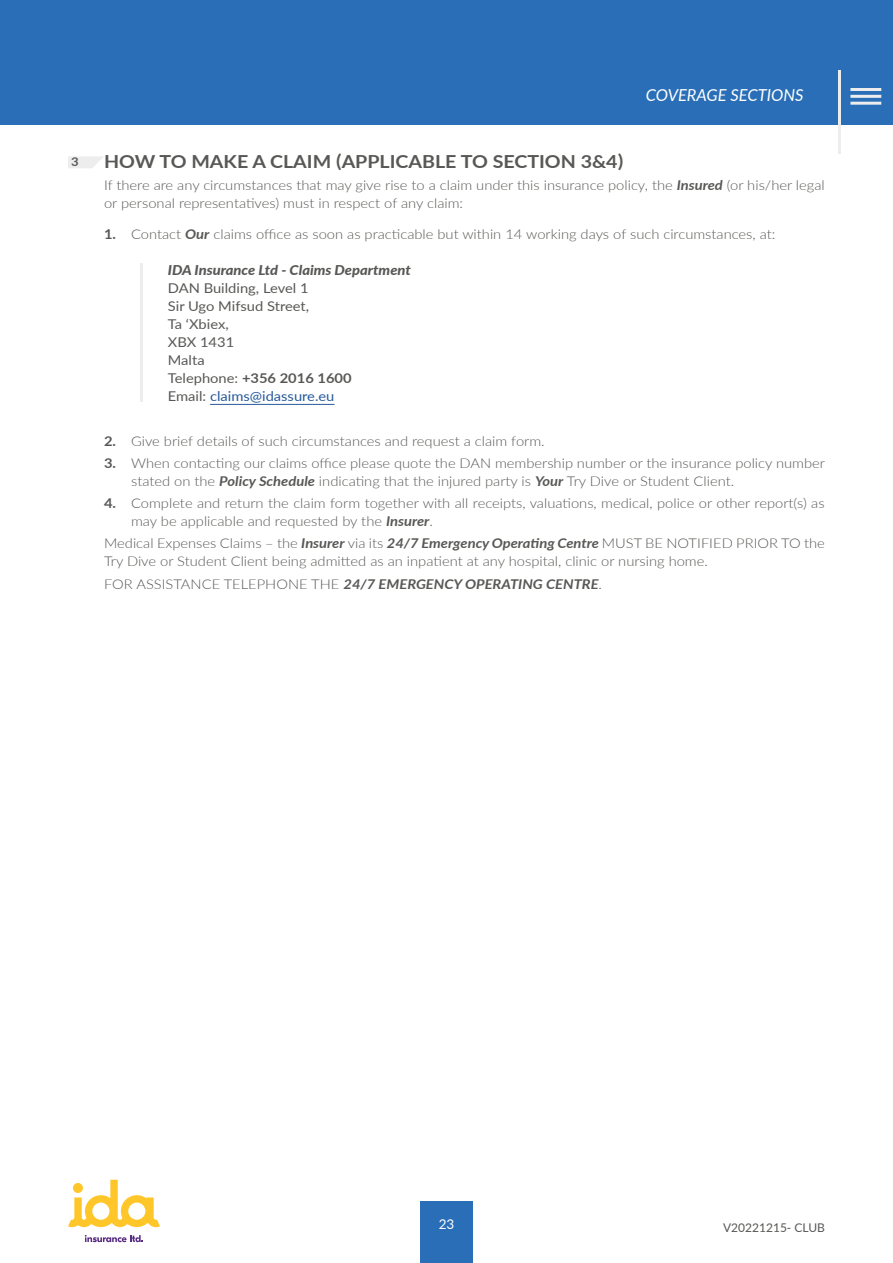
<style>
.page{position:relative;width:893px;height:1263px;background:#fff}
.page>*{position:absolute;margin:0;border:0;box-sizing:border-box;transform-origin:0 0}
.t1{font:700 18px "Lato";color:#585856;scale:1.09 1}
.t2{font:italic 16.5px "Lato";color:#fff}
.t3{font:300 13.5px/18px "Lato";color:#585856;scale:1.09 1}
.t4{font:13.5px/18px "Lato";color:#585856;scale:1.09 1}
.t5{font:italic 700 13.5px "Lato";color:#585856;scale:1.09 1}
.t6{font:italic 800 13.5px "Lato";color:#585856;scale:1.09 1}
.t7{font:13.5px "Lato";color:#fff}
.t8{font:12px "Lato";color:#575756}
.t9{font:700 12px "Lato";color:#585856;scale:1.09 1}
.s1{font-weight:700;font-style:italic}
.s2{font-weight:700}
.s3{color:#275b9b}
.s4{font-weight:300;font-style:normal}
</style>
<div class="page">
<div style="left:420px;top:1201px;width:52px;height:62px;background:#296eb6"></div>
<svg style="left:68px;top:1180px;width:92px;height:47px"></svg>
<svg style="left:85px;top:1235px;width:58px;height:7px"></svg>
<div style="left:0;top:0;width:893px;height:124px;background:#296eb6"></div>
<hr style="left:838px;top:71px;width:3px;height:83px;background:#eeeded">
<svg style="left:68px;top:156px;width:35px;height:12px"></svg>
<hr style="left:210px;top:404px;width:125px;height:1px;background:#275b9b">
<hr style="left:140px;top:264px;width:3px;height:138px;background:#eeeded">
<hr style="left:850px;top:88px;width:31px;height:3px;background:#eeeded">
<hr style="left:850px;top:95px;width:31px;height:3px;background:#eeeded">
<hr style="left:850px;top:102px;width:31px;height:3px;background:#eeeded">
<p class="t2" style="left:646px;top:83px;width:159px">COVERAGE SECTIONS</p>
<p class="t9" style="left:71px;top:153px;width:8px">3</p>
<h1 class="t1" style="left:104px;top:148px;width:478px">HOW TO MAKE A CLAIM (APPLICABLE TO SECTION 3&amp;4)</h1>
<p class="t3" style="left:104px;top:176px;width:663px">If there are any circumstances that may give rise to a claim under this insurance policy, the <span class="s1">Insured</span> (or his/her legal or personal representatives) must in respect of any claim:</p>
<p class="t3" style="left:104px;top:225px;width:617px"><span class="s2">1.</span> Contact <span class="s1">Our</span> claims office as soon as practicable but within 14 working days of such circumstances, at:</p>
<p class="t6" style="left:168px;top:260px;width:224px">IDA Insurance Ltd - Claims Department</p>
<p class="t4" style="left:168px;top:279px;width:170px">DAN Building, Level 1<br>Sir Ugo Mifsud Street,<br>Ta ‘Xbiex,<br>XBX 1431<br>Malta<br>Telephone: <span class="s2">+356 2016 1600<br></span>Email: <span class="s3">claims@idassure.eu</span></p>
<p class="t3" style="left:104px;top:431px;width:406px"><span class="s2">2.</span> Give brief details of such circumstances and request a claim form.</p>
<p class="t3" style="left:131px;top:454px;width:638px;text-indent:-27px"><span class="s2">3.</span> When contacting our claims office please quote the DAN membership number or the insurance policy number stated on the <span class="s1">Policy Schedule</span> indicating that the injured party is <span class="s1">Your</span> Try Dive or Student Client.</p>
<p class="t3" style="left:131px;top:494px;width:638px;text-indent:-27px"><span class="s2">4.</span> Complete and return the claim form together with all receipts, valuations, medical, police or other report(s) as may be applicable and requested by the <span class="s1">Insurer</span>.</p>
<p class="t3" style="left:104px;top:534px;width:663px">Medical Expenses Claims – the <span class="s1">Insurer</span> via its <span class="s1">24/7 Emergency Operating Centre</span> MUST BE NOTIFIED PRIOR TO the<br>Try Dive or Student Client being admitted as an inpatient at any hospital, clinic or nursing home.</p>
<p class="t5" style="left:104px;top:574px;width:458px"><span class="s4">FOR ASSISTANCE TELEPHONE THE</span> 24/7 EMERGENCY OPERATING CENTRE<span class="s4">.</span></p>
<p class="t7" style="left:439px;top:1214px;width:17px">23</p>
<p class="t8" style="left:723px;top:1219px;width:103px">V20221215- CLUB</p>
</div>
